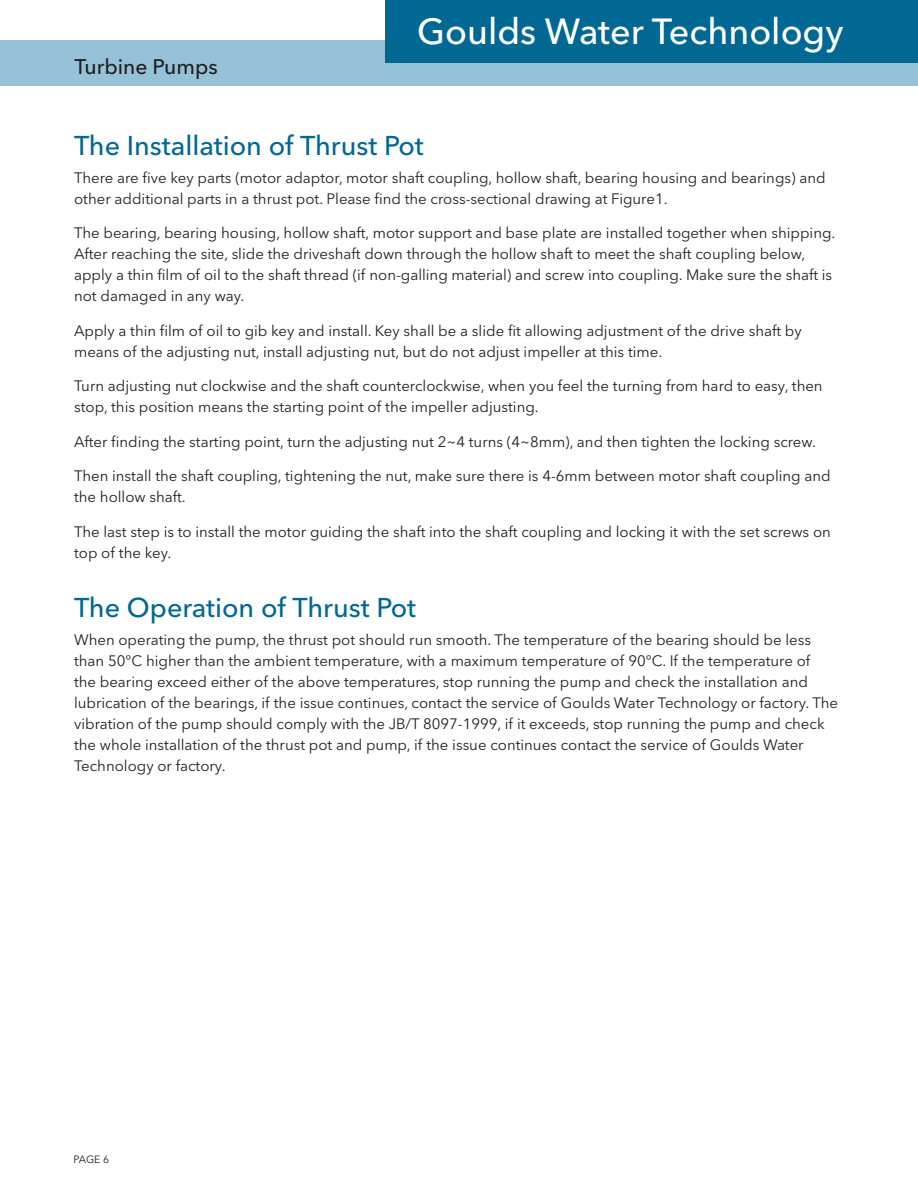
<style>
.page{position:relative;width:918px;height:1188px;background:#fff}
.page>*{position:absolute;margin:0;border:0;box-sizing:border-box;transform-origin:0 0}
.t1{font:500 36px "Avenir Next LT Pro";color:#fff}
.t2{font:500 27px "Avenir Next LT Pro";color:#006893}
.t3{font:500 21px "Avenir Next LT Pro";color:#231f20}
.t4{font:15px/21px "Avenir Next LT Pro";color:#231f20}
.t5{font:10.5px "Avenir Next LT Pro";color:#231f20}
</style>
<div class="page">
<div style="left:0;top:40px;width:918px;height:46px;background:#95c2d9"></div>
<div style="left:385px;top:0;width:533px;height:63px;background:#006893"></div>
<h3 class="t3" style="left:74px;top:54px;width:145px">Turbine Pumps</h3>
<h1 class="t1" style="left:417px;top:9px;width:428px">Goulds Water Technology</h1>
<p class="t2" style="left:74px;top:129px;width:351px">The Installation of Thrust Pot</p>
<p class="t4" style="left:74px;top:167px;width:753px">There are five key parts (motor adaptor, motor shaft coupling, hollow shaft, bearing housing and bearings) and other additional parts in a thrust pot. Please find the cross-sectional drawing at Figure1.</p>
<p class="t4" style="left:74px;top:223px;width:763px">The bearing, bearing housing, hollow shaft, motor support and base plate are installed together when shipping.<br>After reaching the site, slide the driveshaft down through the hollow shaft to meet the shaft coupling below, apply a thin film of oil to the shaft thread (if non-galling material) and screw into coupling. Make sure the shaft is not damaged in any way.</p>
<p class="t4" style="left:74px;top:320px;width:729px">Apply a thin film of oil to gib key and install. Key shall be a slide fit allowing adjustment of the drive shaft by means of the adjusting nut, install adjusting nut, but do not adjust impeller at this time.</p>
<p class="t4" style="left:74px;top:376px;width:750px">Turn adjusting nut clockwise and the shaft counterclockwise, when you feel the turning from hard to easy, then stop, this position means the starting point of the impeller adjusting.</p>
<p class="t4" style="left:74px;top:431px;width:744px">After finding the starting point, turn the adjusting nut 2~4 turns (4~8mm), and then tighten the locking screw.</p>
<p class="t4" style="left:74px;top:466px;width:758px">Then install the shaft coupling, tightening the nut, make sure there is 4-6mm between motor shaft coupling and the hollow shaft.</p>
<p class="t4" style="left:74px;top:521px;width:758px">The last step is to install the motor guiding the shaft into the shaft coupling and locking it with the set screws on top of the key.</p>
<p class="t2" style="left:74px;top:592px;width:343px">The Operation of Thrust Pot</p>
<p class="t4" style="left:74px;top:629px;width:765px">When operating the pump, the thrust pot should run smooth. The temperature of the bearing should be less than 50°C higher than the ambient temperature, with a maximum temperature of 90°C. If the temperature of<br>the bearing exceed either of the above temperatures, stop running the pump and check the installation and lubrication of the bearings, if the issue continues, contact the service of Goulds Water Technology or factory. The vibration of the pump should comply with the JB/T 8097-1999, if it exceeds, stop running the pump and check the whole installation of the thrust pot and pump, if the issue continues contact the service of Goulds Water Technology or factory.</p>
<p class="t5" style="left:74px;top:1153px;width:37px">PAGE 6</p>
</div>
